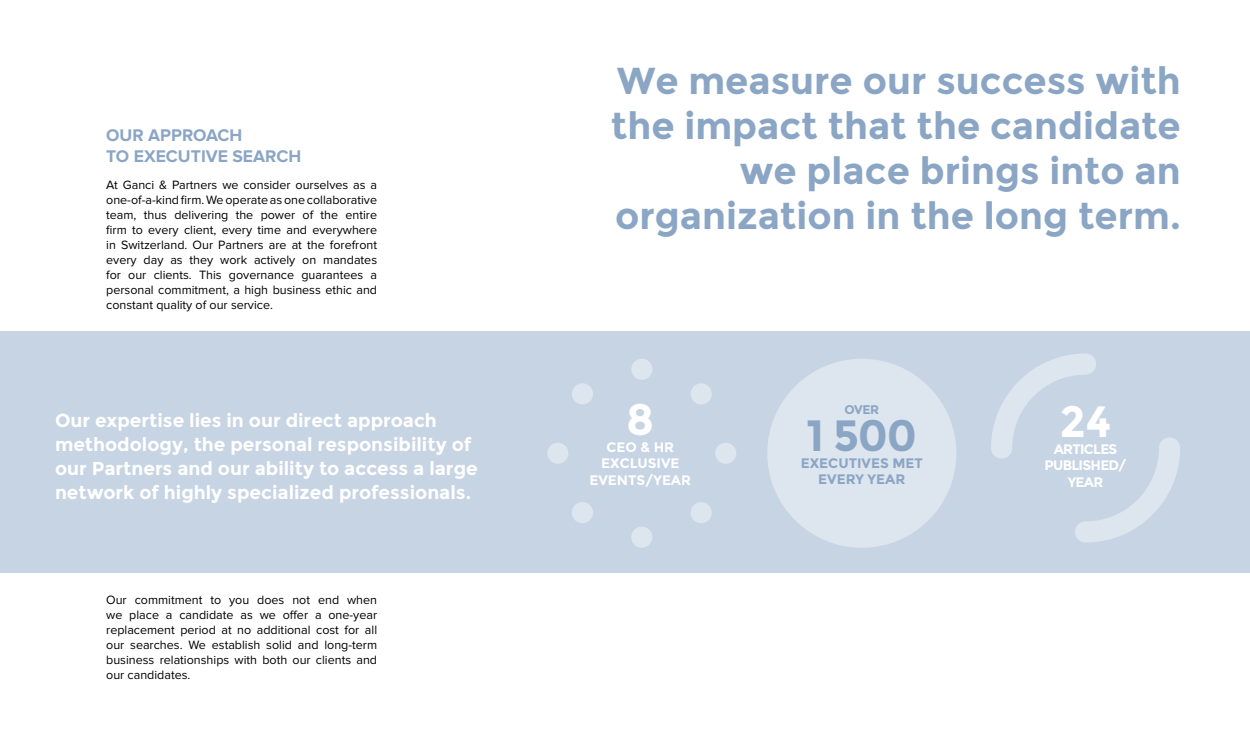
<style>
.page{position:relative;width:1250px;height:750px;background:#fff}
.page>*{position:absolute;margin:0;border:0;box-sizing:border-box;transform-origin:0 0}
.t1{font:700 43.75px "Montserrat";color:#8ba5c5}
.t2{font:700 43.75px "Montserrat";color:#fff}
.t3{font:700 37.5px/45px "Montserrat";color:#8ba5c5;text-align:right}
.t4{font:700 18.75px/23.8px "Montserrat";color:#fff}
.t5{font:700 17.5px/21px "Proxima Nova";color:#8ba5c5}
.t6{font:700 13.75px/16.5px "Montserrat";letter-spacing:-.015em;color:#fff;text-align:center}
.t7{font:700 13.75px/16.5px "Montserrat";letter-spacing:-.05em;color:#fff;text-align:center}
.t8{font:700 13.75px/16.5px "Montserrat";color:#8ba5c5;text-align:center}
.t9{font:12.5px/15px "Proxima Nova";color:#000;text-align:justify}
.t10{font:700 12.5px "Montserrat";color:#8ba5c5}
</style>
<div class="page">
<div style="left:0;top:332px;width:1250px;height:241px;background:#c7d4e4"></div>
<svg style="left:547px;top:359px;width:189px;height:189px"></svg>
<div style="left:767px;top:359px;width:189px;height:189px;background:#dde5ee;border-radius:50%"></div>
<svg style="left:991px;top:353px;width:189px;height:190px"></svg>
<h3 class="t5" style="left:106px;top:126px;width:197px">OUR APPROACH<br>TO EXECUTIVE SEARCH</h3>
<p class="t9" style="left:106px;top:178px;width:272px">At Ganci &amp; Partners we consider ourselves as a one-of-a-kind firm. We operate as one collaborative team, thus delivering the power of the entire firm to every client, every time and everywhere in Switzerland. Our Partners are at the forefront every day as they work actively on mandates for our clients. This governance guarantees a personal commitment, a high business ethic and constant quality of our service.</p>
<h3 class="t4" style="left:55px;top:409px;width:424px">Our expertise lies in our direct approach methodology, the personal responsibility of our Partners and our ability to access a large network of highly specialized professionals.</h3>
<p class="t9" style="left:106px;top:593px;width:272px">Our commitment to you does not end when we place a candidate as we offer a one-year replacement period at no additional cost for all our searches. We establish solid and long-term business relationships with both our clients and our candidates.</p>
<h2 class="t3" style="left:611px;top:58px;width:571px">We measure our success with the impact that the candidate we place brings into an organization in the long term.</h2>
<h1 class="t2" style="left:626px;top:394px;width:30px">8</h1>
<p class="t6" style="left:590px;top:439px;width:103px">CEO &amp; HR<br>EXCLUSIVE<br>EVENTS/YEAR</p>
<p class="t10" style="left:844px;top:402px;width:36px">OVER</p>
<h1 class="t1" style="left:807px;top:410px;width:112px">1 500</h1>
<p class="t8" style="left:801px;top:455px;width:124px">EXECUTIVES MET<br>EVERY YEAR</p>
<h1 class="t2" style="left:1059px;top:396px;width:54px">24</h1>
<p class="t7" style="left:1044px;top:441px;width:84px">ARTICLES<br>PUBLISHED/<br>YEAR</p>
</div>
